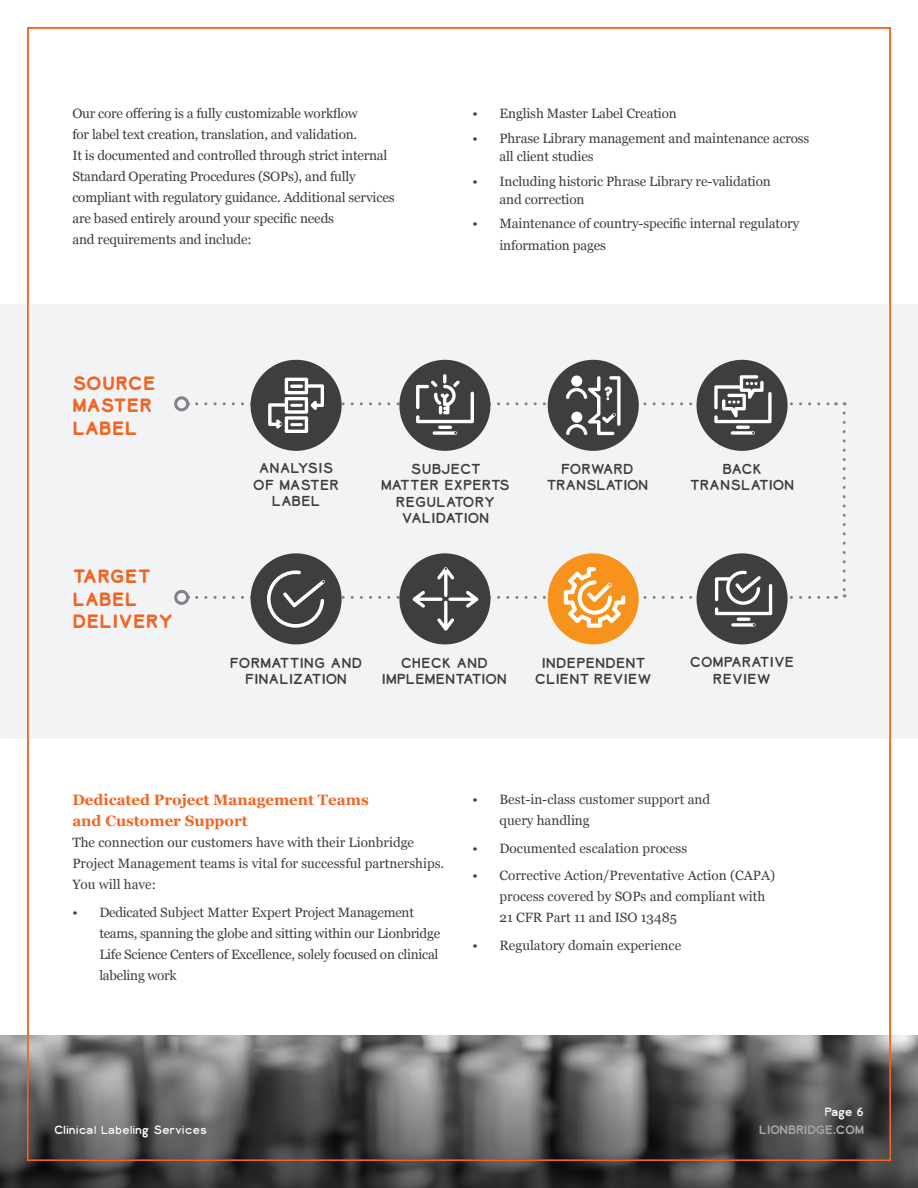
<style>
.page{position:relative;width:918px;height:1188px;background:#fff}
.page>*{position:absolute;margin:0;border:0;box-sizing:border-box;transform-origin:0 0}
.t1{font:700 18px/22.5px "Lionbridge Sans";letter-spacing:.01em;color:#f36421}
.t2{font:700 18px/22.5px "Lionbridge Sans";letter-spacing:-.01em;color:#f36421}
.t3{font:700 15px/21px "Georgia";color:#f36421}
.t4{font:13.5px/21px "Georgia";letter-spacing:-.01em;color:#3e3e3f}
.t5{font:13.5px/16.5px "Lionbridge Sans";letter-spacing:-.01em;color:#3e3e3f;text-align:center}
.t6{font:13.5px/16.5px "Lionbridge Sans";letter-spacing:.01em;color:#3e3e3f;text-align:center}
.t7{font:13.5px/16.5px "Lionbridge Sans";letter-spacing:-.04em;color:#3e3e3f;text-align:center}
.t8{font:11.25px "Lionbridge Sans";letter-spacing:-.015em;color:#fff}
.t9{font:11.25px "Lionbridge Sans";color:#a8a9ad}
</style>
<div class="page">
<div style="left:0;top:304px;width:918px;height:435px;background:#f2f3f4"></div>
<div style="left:174px;top:396px;width:15px;height:15px;border:3px solid #808285;border-radius:50%"></div>
<div style="left:174px;top:590px;width:15px;height:15px;border:3px solid #808285;border-radius:50%"></div>
<svg style="left:843px;top:413px;width:3px;height:184px"></svg>
<div style="left:251px;top:360px;width:91px;height:91px;background:#3e3e3f;border-radius:50%"></div>
<div style="left:251px;top:553px;width:91px;height:91px;background:#3e3e3f;border-radius:50%"></div>
<div style="left:399px;top:360px;width:91px;height:91px;background:#3e3e3f;border-radius:50%"></div>
<div style="left:399px;top:553px;width:91px;height:91px;background:#3e3e3f;border-radius:50%"></div>
<div style="left:548px;top:360px;width:91px;height:91px;background:#3e3e3f;border-radius:50%"></div>
<div style="left:548px;top:553px;width:91px;height:91px;background:#f7931d;border-radius:50%"></div>
<div style="left:697px;top:360px;width:91px;height:91px;background:#3e3e3f;border-radius:50%"></div>
<div style="left:697px;top:553px;width:91px;height:91px;background:#3e3e3f;border-radius:50%"></div>
<svg style="left:0;top:1036px;width:918px;height:152px;background:#5c5a59"></svg>
<svg style="left:197px;top:374px;width:639px;height:61px"></svg>
<svg style="left:197px;top:567px;width:639px;height:64px"></svg>
<p class="t4" style="left:72px;top:102px;width:324px">Our core offering is a fully customizable workflow<br>for label text creation, translation, and validation.<br>It is documented and controlled through strict internal Standard Operating Procedures (SOPs), and fully compliant with regulatory guidance. Additional services are based entirely around your specific needs<br>and requirements and include:</p>
<p class="t4" style="left:472px;top:103px;width:206px">• English Master Label Creation</p>
<p class="t4" style="left:499px;top:129px;width:311px;line-height:18px;text-indent:-27px">• Phrase Library management and maintenance across all client studies</p>
<p class="t4" style="left:499px;top:172px;width:273px;line-height:18px;text-indent:-27px">• Including historic Phrase Library re-validation and correction</p>
<p class="t4" style="left:499px;top:212px;width:301px;line-height:21.6px;text-indent:-27px">• Maintenance of country-specific internal regulatory information pages</p>
<h1 class="t2" style="left:72px;top:371px;width:85px">SOURCE<br>MASTER<br>LABEL</h1>
<h1 class="t1" style="left:72px;top:565px;width:102px">TARGET<br>LABEL<br>DELIVERY</h1>
<p class="t5" style="left:253px;top:460px;width:88px">ANALYSIS<br>OF MASTER<br>LABEL</p>
<p class="t5" style="left:381px;top:460px;width:130px">SUBJECT<br>MATTER EXPERTS<br>REGULATORY<br>VALIDATION</p>
<p class="t7" style="left:546px;top:460px;width:103px">FORWARD<br>TRANSLATION</p>
<p class="t5" style="left:690px;top:460px;width:106px">BACK<br>TRANSLATION</p>
<p class="t5" style="left:230px;top:654px;width:134px">FORMATTING AND<br>FINALIZATION</p>
<p class="t6" style="left:382px;top:654px;width:127px">CHECK AND<br>IMPLEMENTATION</p>
<p class="t6" style="left:535px;top:654px;width:118px">INDEPENDENT<br>CLIENT REVIEW</p>
<p class="t6" style="left:690px;top:654px;width:106px">COMPARATIVE<br>REVIEW</p>
<p class="t3" style="left:72px;top:788px;width:298px">Dedicated Project Management Teams and Customer Support</p>
<p class="t4" style="left:72px;top:831px;width:373px">The connection our customers have with their Lionbridge<br>Project Management teams is vital for successful partnerships.<br>You will have:</p>
<p class="t4" style="left:99px;top:902px;width:342px;text-indent:-27px">• Dedicated Subject Matter Expert Project Management teams, spanning the globe and sitting within our Lionbridge Life Science Centers of Excellence, solely focused on clinical labeling work</p>
<p class="t4" style="left:500px;top:788px;width:212px;text-indent:-27px">• Best-in-class customer support and query handling</p>
<p class="t4" style="left:472px;top:837px;width:216px">• Documented escalation process</p>
<p class="t4" style="left:500px;top:865px;width:277px;text-indent:-27px">• Corrective Action/Preventative Action (CAPA) process covered by SOPs and compliant with<br>21 CFR Part 11 and ISO 13485</p>
<p class="t4" style="left:472px;top:934px;width:210px">• Regulatory domain experience</p>
<p class="t8" style="left:54px;top:1122px;width:155px">Clinical Labeling Services</p>
<p class="t8" style="left:825px;top:1104px;width:41px">Page 6</p>
<p class="t9" style="left:759px;top:1122px;width:106px">LIONBRIDGE.COM</p>
</div>
